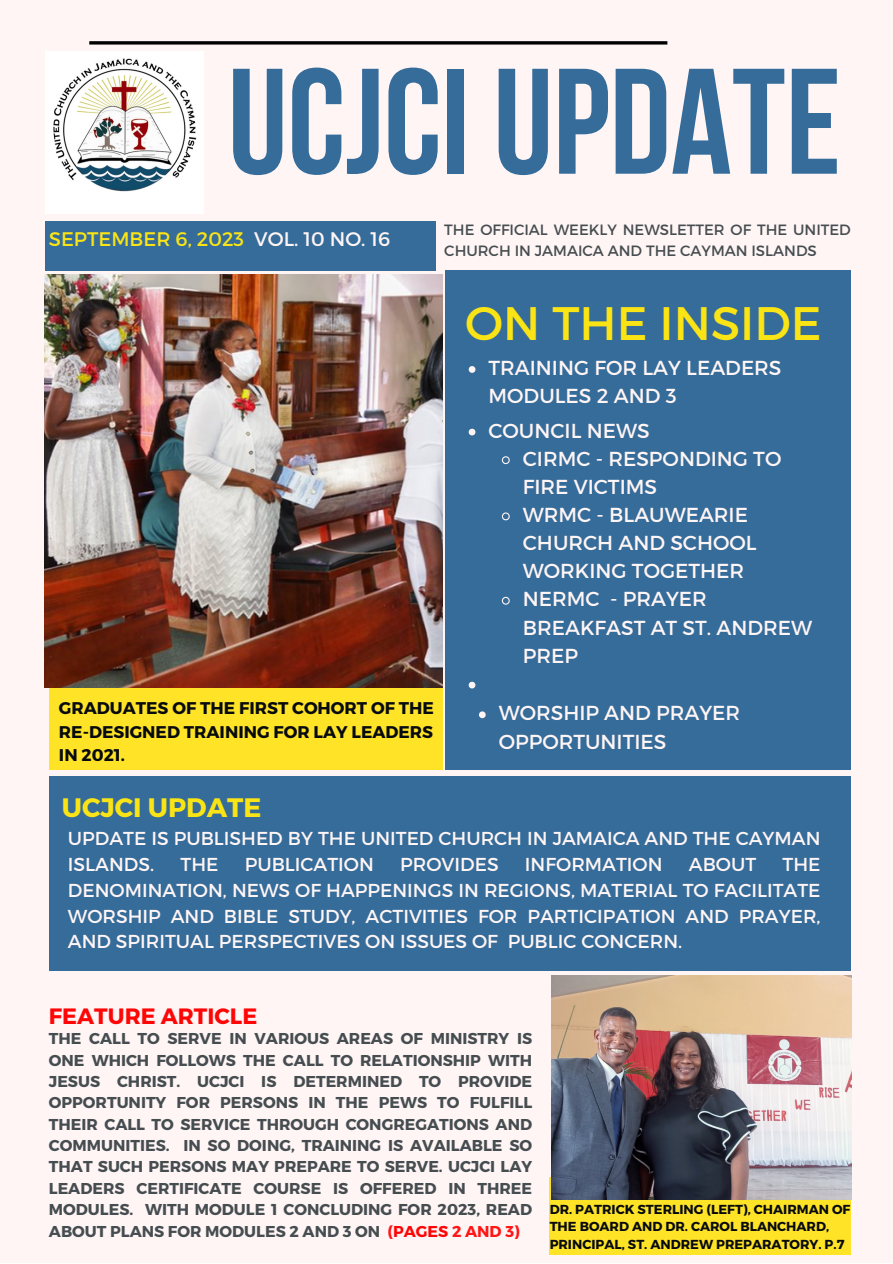
<style>
.page{position:relative;width:893px;height:1264px;background:#fff}
.page>*{position:absolute;margin:0;border:0;box-sizing:border-box;transform-origin:0 0}
.t1{font:149.85px "Bebas Neue Cyrillic";color:#356c9a}
.t2{font:46.95px "Montserrat";color:#fae415}
.t3{font:700 26.7px "Montserrat";color:#fae415}
.t4{font:700 22.2px "Montserrat";color:#ff0606}
.t5{font:20.25px/28px "Montserrat";color:#fff5f5}
.t6{font:19.65px "Montserrat";color:#fae415}
.t7{font:18.75px/25.8px "Montserrat";color:#fff5f5}
.t8{font:700 16.95px/23.5px "Montserrat";color:#070a0e;text-align:justify}
.t9{font:700 15.75px/21.3px "Montserrat";color:#464d50;text-align:justify}
.t10{font:14.85px/20.7px "Montserrat";color:#464d50}
.t11{font:700 13.05px/17.4px "Montserrat";color:#070a0e}
.s1{color:#fff5f5}
.s2{color:#ff1616}
.s3{color:#ff0606}
</style>
<div class="page">
<div style="left:0;top:0;width:892px;height:1262px;background:#fff5f5"></div>
<svg style="left:89px;top:41px;width:578px;height:4px;background:#272525"></svg>
<div style="left:45px;top:221px;width:390px;height:50px;background:#356c9a"></div>
<div style="left:445px;top:271px;width:405px;height:499px;background:#356c9a"></div>
<div style="left:49px;top:775px;width:801px;height:195px;background:#356c9a"></div>
<img style="left:53px;top:58px;width:144px;height:134px">
<div style="left:549px;top:1176px;width:302px;height:78px;background:#ffe326"></div>
<div style="left:49px;top:688px;width:393px;height:82px;background:#ffe326"></div>
<img style="left:44px;top:275px;width:398px;height:412px">
<img style="left:552px;top:975px;width:299px;height:224px">
<svg style="left:468px;top:428px;width:7px;height:7px"></svg>
<svg style="left:501px;top:456px;width:9px;height:9px"></svg>
<svg style="left:501px;top:512px;width:9px;height:9px"></svg>
<svg style="left:501px;top:596px;width:9px;height:9px"></svg>
<svg style="left:468px;top:681px;width:7px;height:7px"></svg>
<svg style="left:479px;top:711px;width:6px;height:7px"></svg>
<svg style="left:468px;top:366px;width:7px;height:7px"></svg>
<p class="t1" style="left:228px;top:61px;width:614px">UCJCI UPDATE</p>
<p class="t6" style="left:49px;top:226px;width:343px">SEPTEMBER 6, 2023 <span class="s1">VOL. 10 NO. 16</span></p>
<p class="t10" style="left:444px;top:219px;width:408px">THE OFFICIAL WEEKLY NEWSLETTER OF THE UNITED<br>CHURCH IN JAMAICA AND THE CAYMAN ISLANDS</p>
<p class="t8" style="left:59px;top:695px;width:376px">GRADUATES OF THE FIRST COHORT OF THE RE-DESIGNED TRAINING FOR LAY LEADERS IN 2021.</p>
<p class="t3" style="left:62px;top:790px;width:201px">UCJCI UPDATE</p>
<p class="t2" style="left:465px;top:293px;width:358px">ON THE INSIDE</p>
<p class="t5" style="left:488px;top:353px;width:294px">TRAINING FOR LAY LEADERS<br>MODULES 2 AND 3</p>
<p class="t5" style="left:488px;top:415px;width:163px">COUNCIL NEWS</p>
<p class="t5" style="left:523px;top:443px;width:260px">CIRMC - RESPONDING TO<br>FIRE VICTIMS</p>
<p class="t5" style="left:523px;top:500px;width:235px">WRMC - BLAUWEARIE<br>CHURCH AND SCHOOL<br>WORKING TOGETHER</p>
<p class="t5" style="left:523px;top:584px;width:291px">NERMC - PRAYER<br>BREAKFAST AT ST. ANDREW<br>PREP</p>
<p class="t5" style="left:498px;top:698px;width:243px">WORSHIP AND PRAYER<br>OPPORTUNITIES</p>
<p class="t7" style="left:68px;top:824px;width:754px">UPDATE IS PUBLISHED BY THE UNITED CHURCH IN JAMAICA AND THE CAYMAN<br>ISLANDS.</p>
<p class="t7" style="left:180px;top:850px;width:39px">THE</p>
<p class="t7" style="left:245px;top:850px;width:131px">PUBLICATION</p>
<p class="t7" style="left:400px;top:850px;width:100px">PROVIDES</p>
<p class="t7" style="left:525px;top:850px;width:139px">INFORMATION</p>
<p class="t7" style="left:688px;top:850px;width:69px">ABOUT</p>
<p class="t7" style="left:68px;top:850px;width:754px;text-align:justify;text-indent:714px">THE DENOMINATION, NEWS OF HAPPENINGS IN REGIONS, MATERIAL TO FACILITATE WORSHIP AND BIBLE STUDY, ACTIVITIES FOR PARTICIPATION AND PRAYER, AND SPIRITUAL PERSPECTIVES ON ISSUES OF PUBLIC CONCERN.</p>
<p class="t4" style="left:49px;top:1002px;width:210px">FEATURE ARTICLE</p>
<p class="t9" style="left:49px;top:1027px;width:484px">THE CALL TO SERVE IN VARIOUS AREAS OF MINISTRY IS ONE WHICH FOLLOWS THE CALL TO RELATIONSHIP WITH JESUS CHRIST. UCJCI IS DETERMINED TO PROVIDE OPPORTUNITY FOR PERSONS IN THE PEWS TO FULFILL THEIR CALL TO SERVICE THROUGH CONGREGATIONS AND COMMUNITIES. IN SO DOING, TRAINING IS AVAILABLE SO THAT SUCH PERSONS MAY PREPARE TO SERVE. UCJCI LAY LEADERS CERTIFICATE COURSE IS OFFERED IN THREE MODULES. WITH MODULE 1 CONCLUDING FOR 2023, READ ABOUT PLANS FOR MODULES 2 AND 3 ON <span class="s2">(</span><span class="s3">PAGES</span> <span class="s2">2 AND 3)</span></p>
<p class="t11" style="left:549px;top:1199px;width:302px">DR. PATRICK STERLING (LEFT), CHAIRMAN OF<br>THE BOARD AND DR. CAROL BLANCHARD,<br>PRINCIPAL, ST. ANDREW PREPARATORY. P.7</p>
</div>
